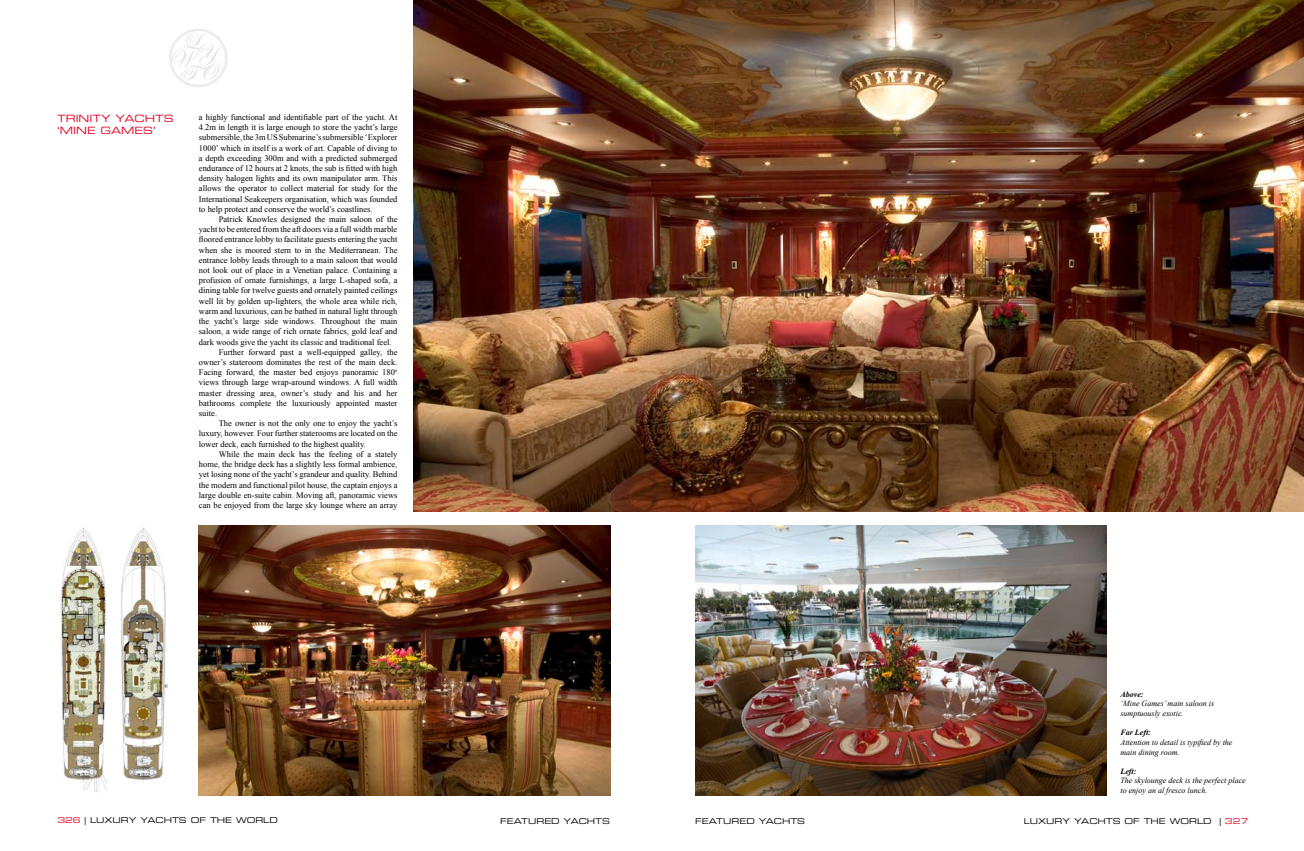
<style>
.page{position:relative;width:1304px;height:851px;background:#fff}
.page>*{position:absolute;margin:0;border:0;box-sizing:border-box;transform-origin:0 0}
.t1{font:10px/12px "Eurostile LT Std Ex 2";color:#e20026}
.t2{font:8.5px/10.2px "Times New Roman";color:#000;text-align:justify}
.t3{font:italic 8px/9.6px "Times New Roman";color:#000}
.t4{font:8px "Eurostile LT Std Ex 2";color:#000}
.t5{font:italic 700 8px "Times New Roman";color:#000}
.s1{color:#e20026}
</style>
<div class="page">
<img style="left:169px;top:29px;width:59px;height:58px">
<img style="left:413px;top:0;width:891px;height:511px">
<img style="left:695px;top:525px;width:411px;height:269px">
<img style="left:199px;top:525px;width:411px;height:269px">
<img style="left:120px;top:528px;width:47px;height:253px">
<img style="left:60px;top:528px;width:46px;height:264px">
<p class="t1" style="left:57px;top:112px;width:118px">TRINITY YACHTS ‘MINE GAMES’</p>
<p class="t2" style="left:199px;top:112px;width:200px">a highly functional and identifiable part of the yacht. At 4.2m in length it is large enough to store the yacht’s large submersible, the 3m US Submarine’s submersible ‘Explorer 1000’ which in itself is a work of art. Capable of diving to a depth exceeding 300m and with a predicted submerged endurance of 12 hours at 2 knots, the sub is fitted with high density halogen lights and its own manipulator arm. This allows the operator to collect material for study for the International Seakeepers organisation, which was founded to help protect and conserve the world’s coastlines.</p>
<p class="t2" style="left:219px;top:214px;width:180px">Patrick Knowles designed the main saloon of the</p>
<p class="t2" style="left:199px;top:224px;width:200px">yacht to be entered from the aft doors via a full width marble</p>
<p class="t2" style="left:199px;top:234px;width:200px">floored entrance lobby to facilitate guests entering the yacht</p>
<p class="t2" style="left:199px;top:244px;width:200px">when she is moored stern to in the Mediterranean. The</p>
<p class="t2" style="left:199px;top:254px;width:200px">entrance lobby leads through to a main saloon that would</p>
<p class="t2" style="left:199px;top:265px;width:200px">not look out of place in a Venetian palace. Containing a</p>
<p class="t2" style="left:199px;top:275px;width:200px">profusion of ornate furnishings, a large L-shaped sofa, a</p>
<p class="t2" style="left:199px;top:285px;width:200px">dining table for twelve guests and ornately painted ceilings</p>
<p class="t2" style="left:199px;top:295px;width:200px">well lit by golden up-lighters, the whole area while rich,</p>
<p class="t2" style="left:199px;top:305px;width:200px">warm and luxurious, can be bathed in natural light through</p>
<p class="t2" style="left:199px;top:316px;width:200px">the yacht’s large side windows. Throughout the main</p>
<p class="t2" style="left:199px;top:326px;width:200px">saloon, a wide range of rich ornate fabrics, gold leaf and</p>
<p class="t2" style="left:199px;top:336px;width:194px">dark woods give the yacht its classic and traditional feel.</p>
<p class="t2" style="left:219px;top:346px;width:180px">Further forward past a well-equipped galley, the</p>
<p class="t2" style="left:199px;top:356px;width:200px">owner’s stateroom dominates the rest of the main deck.</p>
<p class="t2" style="left:199px;top:367px;width:200px">Facing forward, the master bed enjoys panoramic 180<sup>o</sup></p>
<p class="t2" style="left:199px;top:377px;width:200px">views through large wrap-around windows. A full width</p>
<p class="t2" style="left:199px;top:387px;width:200px">master dressing area, owner’s study and his and her</p>
<p class="t2" style="left:199px;top:397px;width:200px">bathrooms complete the luxuriously appointed master</p>
<p class="t2" style="left:199px;top:407px;width:20px">suite.</p>
<p class="t2" style="left:219px;top:418px;width:180px">The owner is not the only one to enjoy the yacht’s</p>
<p class="t2" style="left:199px;top:428px;width:200px">luxury, however. Four further staterooms are located on the</p>
<p class="t2" style="left:199px;top:438px;width:168px">lower deck, each furnished to the highest quality.</p>
<p class="t2" style="left:219px;top:448px;width:180px">While the main deck has the feeling of a stately</p>
<p class="t2" style="left:199px;top:458px;width:200px">home, the bridge deck has a slightly less formal ambience,</p>
<p class="t2" style="left:199px;top:469px;width:200px">yet losing none of the yacht’s grandeur and quality. Behind</p>
<p class="t2" style="left:199px;top:479px;width:200px">the modern and functional pilot house, the captain enjoys a</p>
<p class="t2" style="left:199px;top:489px;width:200px">large double en-suite cabin. Moving aft, panoramic views</p>
<p class="t2" style="left:199px;top:499px;width:200px">can be enjoyed from the large sky lounge where an array</p>
<p class="t5" style="left:1120px;top:688px;width:25px">Above:</p>
<p class="t3" style="left:1120px;top:698px;width:95px">‘Mine Games’ main saloon is sumptuously exotic.</p>
<p class="t5" style="left:1120px;top:726px;width:32px">Far Left:</p>
<p class="t3" style="left:1120px;top:736px;width:113px">Attention to detail is typified by the main dining room.</p>
<p class="t5" style="left:1120px;top:765px;width:17px">Left:</p>
<p class="t3" style="left:1120px;top:775px;width:127px">The skylounge deck is the perfect place to enjoy an al fresco lunch.</p>
<p class="t4" style="left:57px;top:814px;width:222px"><span class="s1">326</span> | LUXURY YACHTS OF THE WORLD</p>
<p class="t4" style="left:500px;top:815px;width:111px">FEATURED YACHTS</p>
<p class="t4" style="left:695px;top:815px;width:111px">FEATURED YACHTS</p>
<p class="t4" style="left:1023px;top:815px;width:226px">LUXURY YACHTS OF THE WORLD | <span class="s1">327</span></p>
</div>
